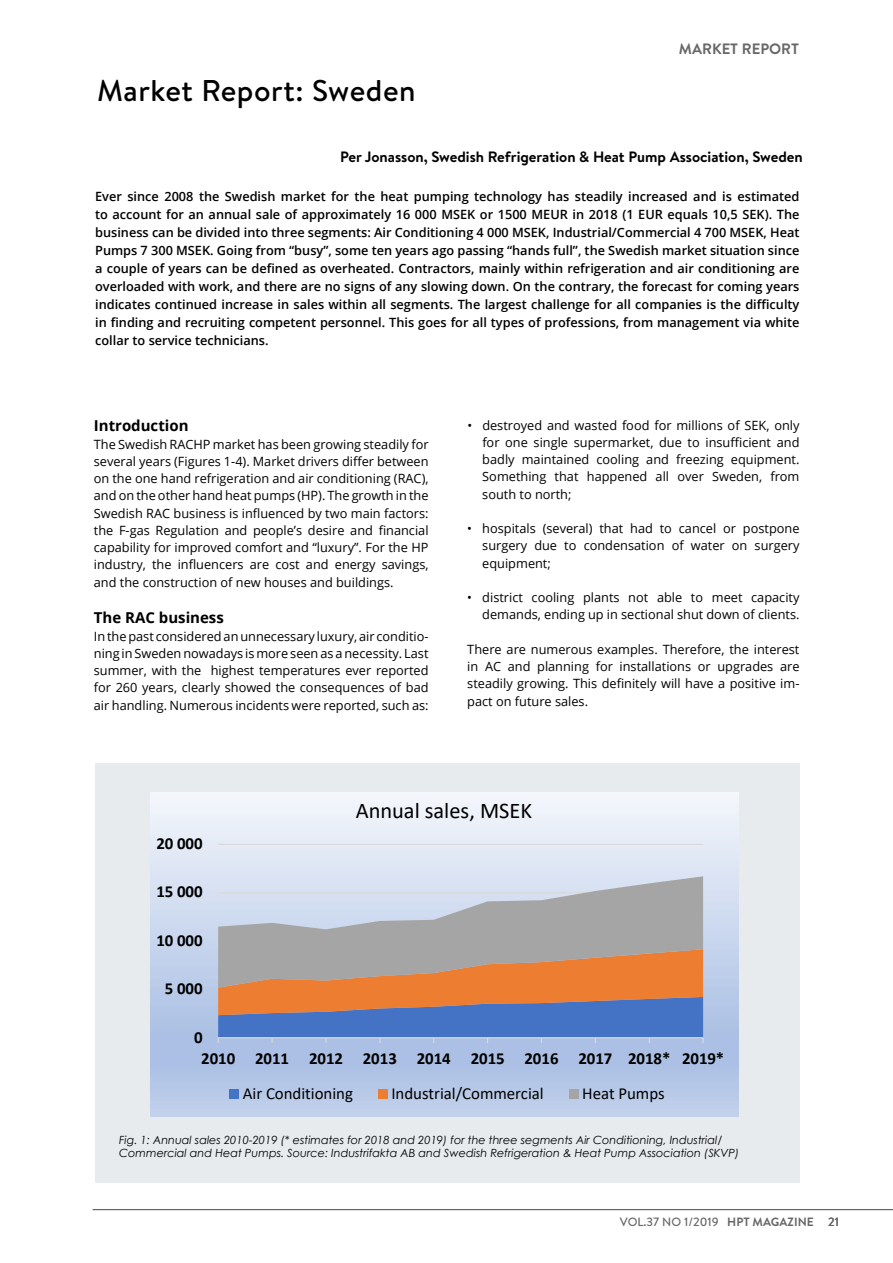
<style>
.page{position:relative;width:893px;height:1263px;background:#fff}
.page>*{position:absolute;margin:0;border:0;box-sizing:border-box;transform-origin:0 0}
.t1{font:500 30px "Brandon Text";letter-spacing:.02em;color:#000}
.t2{font:22.35px "Calibri";color:#000}
.t3{font:700 16.95px "Calibri";color:#000}
.t4{font:700 16.8px "Calibri";letter-spacing:-.005em;color:#000}
.t5{font:16.8px "Calibri";color:#000}
.t6{font:700 15px "Brandon Text";color:#000}
.t7{font:700 15px "Open Sans";color:#000}
.t8{font:700 15px "Brandon Text";color:#686868}
.t9{font:12.75px/17.2px "Open Sans";color:#000;text-align:justify}
.t10{font:600 12.75px/18px "Open Sans";color:#000;text-align:justify}
.t11{font:500 12px "Brandon Text";color:#686868}
.t12{font:italic 11.25px/13.5px "Century Gothic";color:#000}
.s1{font-weight:700}
</style>
<div class="page">
<hr style="left:93px;top:1209px;width:800px;height:1px;background:#686868">
<div style="left:95px;top:763px;width:704px;height:419px;background:#e7ebee"></div>
<svg style="left:150px;top:792px;width:588px;height:324px"></svg>
<h1 class="t1" style="left:97px;top:70px;width:320px">Market Report: Sweden</h1>
<p class="t8" style="left:679px;top:39px;width:122px">MARKET REPORT</p>
<p class="t6" style="left:340px;top:146px;width:464px">Per Jonasson, Swedish Refrigeration &amp; Heat Pump Association, Sweden</p>
<p class="t10" style="left:95px;top:187px;width:706px">Ever since 2008 the Swedish market for the heat pumping technology has steadily increased and is estimated to account for an annual sale of approximately 16 000 MSEK or 1500 MEUR in 2018 (1 EUR equals 10,5 SEK). The business can be divided into three segments: Air Conditioning 4 000 MSEK, Industrial/Commercial 4 700 MSEK, Heat Pumps 7 300 MSEK. Going from “busy”, some ten years ago passing “hands full”, the Swedish market situation since a couple of years can be defined as overheated. Contractors, mainly within refrigeration and air conditioning are overloaded with work, and there are no signs of any slowing down. On the contrary, the forecast for coming years indicates continued increase in sales within all segments. The largest challenge for all companies is the difficulty in finding and recruiting competent personnel. This goes for all types of professions, from management via white collar to service technicians.</p>
<p class="t7" style="left:94px;top:415px;width:96px">Introduction</p>
<p class="t9" style="left:94px;top:435px;width:336px">The Swedish RACHP market has been growing steadily for several years (Figures 1-4). Market drivers differ between on the one hand refrigeration and air conditioning (RAC), and on the other hand heat pumps (HP). The growth in the Swedish RAC business is influenced by two main factors: the F-gas Regulation and people’s desire and financial capability for improved comfort and “luxury”. For the HP industry, the influencers are cost and energy savings, and the construction of new houses and buildings.</p>
<p class="t7" style="left:94px;top:607px;width:132px">The RAC business</p>
<p class="t9" style="left:94px;top:627px;width:336px">In the past considered an unnecessary luxury, air conditio&shy;ning in Sweden nowadays is more seen as a necessity. Last summer, with the highest temperatures ever reported for 260 years, clearly showed the consequences of bad air handling. Numerous incidents were reported, such as:</p>
<p class="t9" style="left:482px;top:416px;width:319px;text-indent:-15px">• destroyed and wasted food for millions of SEK, only for one single supermarket, due to insufficient and badly maintained cooling and freezing equipment.<br>Something that happened all over Sweden, from south to north;</p>
<p class="t9" style="left:482px;top:520px;width:319px;text-indent:-15px">• hospitals (several) that had to cancel or postpone surgery due to condensation of water on surgery equipment;</p>
<p class="t9" style="left:467px;top:589px;width:334px;text-align:right">• district cooling plants not able to meet capacity demands, ending up in sectional shut down of clients.</p>
<p class="t9" style="left:467px;top:640px;width:334px">There are numerous examples. Therefore, the interest in AC and planning for installations or upgrades are steadily growing. This definitely will have a positive im&shy;pact on future sales.</p>
<h3 class="t4" style="left:156px;top:832px;width:48px">20 000</h3>
<h3 class="t3" style="left:156px;top:880px;width:48px">15 000</h3>
<h3 class="t4" style="left:156px;top:928px;width:48px">10 000</h3>
<h3 class="t4" style="left:165px;top:977px;width:39px">5 000</h3>
<h3 class="t3" style="left:194px;top:1025px;width:10px">0</h3>
<h2 class="t2" style="left:356px;top:795px;width:178px">Annual sales, MSEK</h2>
<h3 class="t4" style="left:201px;top:1047px;width:525px">2010 2011 2012 2013 2014 2015 2016 2017 2018* 2019*</h3>
<h3 class="t5" style="left:243px;top:1082px;width:112px">Air Conditioning</h3>
<h3 class="t5" style="left:391px;top:1082px;width:154px">Industrial/Commercial</h3>
<h3 class="t5" style="left:582px;top:1082px;width:84px">Heat Pumps</h3>
<p class="t12" style="left:119px;top:1133px;width:622px">Fig. 1: Annual sales 2010-2019 (* estimates for 2018 and 2019) for the three segments Air Conditioning, Industrial/<br>Commercial and Heat Pumps. Source: Industrifakta AB and Swedish Refrigeration &amp; Heat Pump Association (SKVP)</p>
<p class="t11" style="left:620px;top:1213px;width:221px">VOL.37 NO 1/2019 <span class="s1">HPT MAGAZINE</span> 21</p>
</div>
